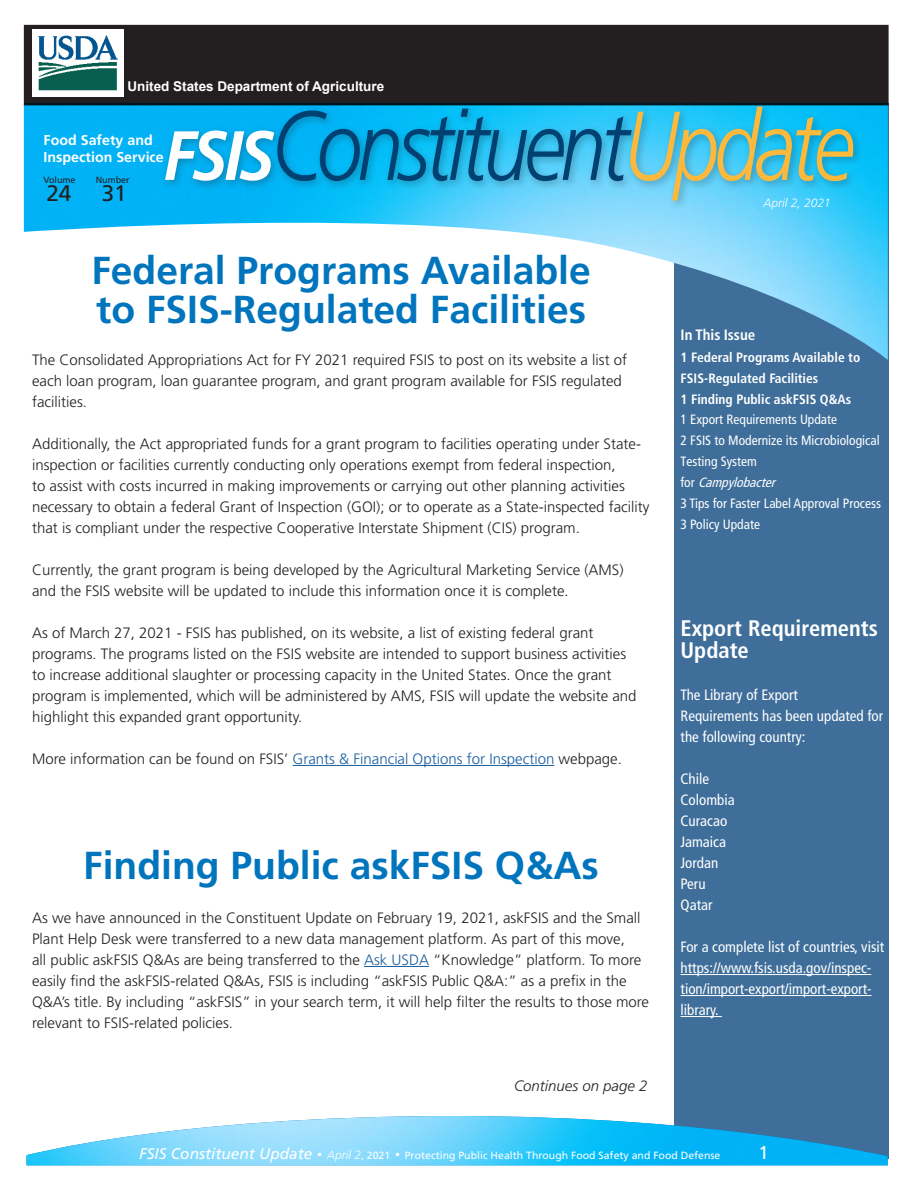
<style>
.page{position:relative;width:918px;height:1188px;background:#fff}
.page>*{position:absolute;margin:0;border:0;box-sizing:border-box;transform-origin:0 0}
.t1{font:italic 300 97.8px "Frutiger LT Std";letter-spacing:-.06em;color:#004171;scale:.84 1}
.t2{font:700 39px/39px "Frutiger LT Std";color:#0075bd}
.t3{font:27.45px "Frutiger LT Std";color:#fff}
.t4{font:700 condensed 22.5px/22.5px "Frutiger LT Std";color:#fff}
.t5{font:22.5px "Frutiger LT Std";color:#231f20}
.t6{font:18.45px "Frutiger LT Std";color:#fff}
.t7{font:italic 15.45px "Frutiger LT Std";color:#fff}
.t8{font:300 15px/21px "Frutiger LT Std";color:#231f20}
.t9{font:condensed 15px/21px "Frutiger LT Std";color:#fff}
.t10{font:italic 300 15px "Frutiger LT Std";color:#231f20}
.t11{font:700 condensed 15px "Frutiger LT Std";color:#fff}
.t12{font:700 14.25px/17.1px "Frutiger LT Std";color:#fff}
.t13{font:condensed 13.5px/20.9px "Frutiger LT Std";color:#fff}
.t14{font:700 13.5px "Arial";color:#fff}
.t15{font:italic 300 12px "Frutiger LT Std";color:#fff}
.t16{font:10.5px "Frutiger LT Std";color:#fff}
.t17{font:9px "Frutiger LT Std";color:#231f20}
.s1{font-weight:700;font-size:69.6px;color:#fff}
.s2{color:#fdb93b}
.s3{color:#175d9e}
.s4{font-weight:700}
.s5{font-style:italic}
.s6{font-weight:400;font-style:normal;font-size:10.5px}
</style>
<div class="page">
<div style="left:675px;top:103px;width:214px;height:1055px;background:#3e6e99"></div>
<img style="left:24px;top:106px;width:864px;height:254px">
<div style="left:23px;top:24px;width:866px;height:82px;background:#231f20"></div>
<hr style="left:681px;top:974px;width:190px;height:1px;background:#fff">
<hr style="left:681px;top:995px;width:191px;height:1px;background:#fff">
<hr style="left:681px;top:1016px;width:41px;height:1px;background:#fff">
<div style="left:160px;top:102px;width:703px;height:109px;background:#231f20;opacity:.3"></div>
<img style="left:32px;top:29px;width:91px;height:67px">
<img style="left:27px;top:1116px;width:861px;height:49px">
<hr style="left:293px;top:765px;width:261px;height:1px;background:#175d9e">
<hr style="left:364px;top:966px;width:65px;height:1px;background:#175d9e">
<p class="t14" style="left:127px;top:77px;width:258px">United States Department of Agriculture</p>
<p class="t1" style="left:163px;top:90px;width:825px"><span class="s1">FSIS</span>Constituent<span class="s2">Update</span></p>
<p class="t12" style="left:44px;top:132px;width:122px">Food Safety and<br>Inspection Service</p>
<p class="t17" style="left:44px;top:175px;width:34px">Volume</p>
<p class="t5" style="left:46px;top:180px;width:27px">24</p>
<p class="t17" style="left:96px;top:175px;width:36px">Number</p>
<p class="t5" style="left:102px;top:180px;width:27px">31</p>
<p class="t15" style="left:764px;top:196px;width:69px">April 2, 2021</p>
<p class="t2" style="left:91px;top:251px;width:501px">Federal Programs Available to FSIS-Regulated Facilities</p>
<p class="t8" style="left:32px;top:349px;width:597px">The Consolidated Appropriations Act for FY 2021 required FSIS to post on its website a list of each loan program, loan guarantee program, and grant program available for FSIS regulated facilities.</p>
<p class="t8" style="left:32px;top:433px;width:619px">Additionally, the Act appropriated funds for a grant program to facilities operating under State&shy;inspection or facilities currently conducting only operations exempt from federal inspection,<br>to assist with costs incurred in making improvements or carrying out other planning activities necessary to obtain a federal Grant of Inspection (GOI); or to operate as a State-inspected facility that is compliant under the respective Cooperative Interstate Shipment (CIS) program.</p>
<p class="t8" style="left:32px;top:559px;width:593px">Currently, the grant program is being developed by the Agricultural Marketing Service (AMS) and the FSIS website will be updated to include this information once it is complete.</p>
<p class="t8" style="left:32px;top:622px;width:606px">As of March 27, 2021 - FSIS has published, on its website, a list of existing federal grant programs. The programs listed on the FSIS website are intended to support business activities to increase additional slaughter or processing capacity in the United States. Once the grant program is implemented, which will be administered by AMS, FSIS will update the website and highlight this expanded grant opportunity.</p>
<p class="t8" style="left:32px;top:748px;width:591px">More information can be found on FSIS’ <span class="s3">Grants &amp; Financial Options for Inspection</span> webpage.</p>
<p class="t2" style="left:83px;top:847px;width:517px">Finding Public askFSIS Q&amp;As</p>
<p class="t8" style="left:32px;top:907px;width:619px">As we have announced in the Constituent Update on February 19, 2021, askFSIS and the Small Plant Help Desk were transferred to a new data management platform. As part of this move,<br>all public askFSIS Q&amp;As are being transferred to the <span class="s3">Ask USDA</span> “Knowledge” platform. To more easily find the askFSIS-related Q&amp;As, FSIS is including “askFSIS Public Q&amp;A:” as a prefix in the Q&amp;A’s title. By including “askFSIS” in your search term, it will help filter the results to those more relevant to FSIS-related policies.</p>
<p class="t10" style="left:514px;top:1077px;width:135px">Continues on page 2</p>
<p class="t11" style="left:681px;top:326px;width:76px">In This Issue</p>
<p class="t13" style="left:681px;top:347px;width:202px"><span class="s4">1 Federal Programs Available to<br>FSIS-Regulated Facilities<br>1 Finding Public askFSIS Q&amp;As<br></span>1 Export Requirements Update<br>2 FSIS to Modernize its Microbiological<br>Testing System<br>f o r <span class="s5">Campylobacter<br></span>3 Tips for Faster Label Approval Process<br>3 Policy Update</p>
<p class="t4" style="left:681px;top:617px;width:199px">Export Requirements<br>Update</p>
<p class="t9" style="left:681px;top:684px;width:204px">The Library of Export<br>Requirements has been updated for the following country:</p>
<p class="t9" style="left:681px;top:768px;width:56px">Chile<br>Colombia<br>Curacao<br>Jamaica<br>Jordan<br>Peru<br>Qatar</p>
<p class="t9" style="left:681px;top:936px;width:205px">For a complete list of countries, visit https://www.fsis.usda.gov/inspec&shy;tion/import-export/import-export&shy;library.</p>
<p class="t7" style="left:139px;top:1145px;width:186px">FSIS Constituent Update <sup>.</sup></p>
<p class="t15" style="left:327px;top:1148px;width:65px">April 2<span class="s6">, 2021</span></p>
<p class="t3" style="left:394px;top:1130px;width:9px">.</p>
<p class="t16" style="left:405px;top:1149px;width:317px">Protecting Public Health Through Food Safety and Food Defense</p>
<p class="t6" style="left:759px;top:1142px;width:12px">1</p>
</div>
